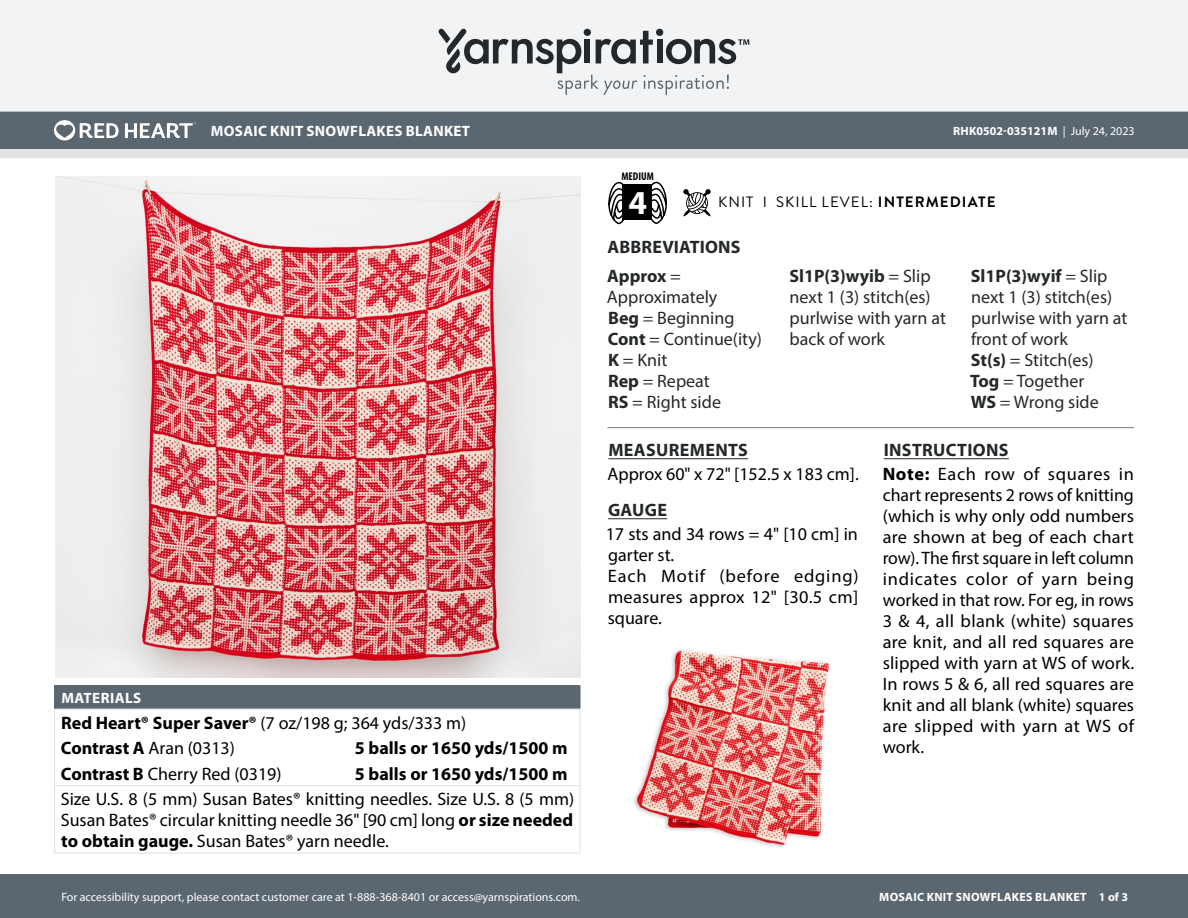
<style>
.page{position:relative;width:1188px;height:918px;background:#fff}
.page>*{position:absolute;margin:0;border:0;box-sizing:border-box;transform-origin:0 0}
.t1{font:700 33.6px "Myriad Pro";color:#fff}
.Body_-__Auto_Style_with_Keep_lines_toget{font:18px/21px "Myriad Pro";color:#000;text-align:justify}
.Abbreviations_-_With_auto_styling{font:18px/21px "Myriad Pro";color:#24282a}
.Materials_-_Needle___Supplies_Info{font:18px/21px "Myriad Pro";color:#000;text-align:justify}
.Body_-_NO_Automatic_styling{font:18px/21px "Myriad Pro";letter-spacing:.015em;color:#000}
.Material_-__Colors_information{font:18px "Myriad Pro";color:#000}
.Body_-_HEADERS_-_Underline{font:700 18px "Myriad Pro";letter-spacing:.02em;color:#24282a}
.Materials_-_Brand___Product_Info{font:18px "Myriad Pro";color:#000}
.Material_-__Colors_information-2{font:700 18px "Myriad Pro";color:#000}
.Materials_-__Header_in_dark_gray_box{font:700 15px "Myriad Pro";letter-spacing:.02em;color:#fff}
.Type_of_pattern___Skill_Level___XXXXXX{font:15px "Brandon Grotesque";letter-spacing:.07em;color:#000}
.t2{font:12px "Myriad Pro";color:#fff}
.t3{font:700 12px "Myriad Pro";letter-spacing:.02em;color:#fff}
.t4{font:700 12px "Myriad Pro";color:#fff}
.t5{font:700 condensed 11.25px "Myriad Pro";color:#000}
.s1{font-weight:700}
.s2{font-weight:400}
</style>
<div class="page">
<div style="left:0;top:875px;width:1188px;height:43px;background:#5a6670"></div>
<div style="left:0;top:149px;width:1188px;height:9px;background:#e4e3e3"></div>
<div style="left:0;top:111px;width:1188px;height:38px;background:#5a6670"></div>
<div style="left:0;top:0;width:1188px;height:112px;background:#f2f3f4"></div>
<svg style="left:438px;top:29px;width:311px;height:66px"></svg>
<svg style="left:683px;top:189px;width:28px;height:28px"></svg>
<svg style="left:608px;top:181px;width:18px;height:43px"></svg>
<svg style="left:649px;top:181px;width:18px;height:43px"></svg>
<div style="left:622px;top:185px;width:30px;height:35px;background:#000"></div>
<svg style="left:54px;top:120px;width:65px;height:20px"></svg>
<svg style="left:125px;top:122px;width:71px;height:16px"></svg>
<img style="left:634px;top:650px;width:196px;height:197px">
<img style="left:56px;top:177px;width:525px;height:501px">
<hr style="left:608px;top:458px;width:140px;height:1px;background:#24282a">
<hr style="left:608px;top:518px;width:59px;height:1px;background:#24282a">
<hr style="left:884px;top:458px;width:125px;height:1px;background:#24282a">
<hr style="left:608px;top:427px;width:526px;height:1px;background:#7d7d7d">
<div style="left:55px;top:686px;width:525px;height:23px;background:#5a6670"></div>
<svg style="left:580px;top:686px;width:1px;height:23px"></svg>
<hr style="left:54px;top:709px;width:295px;height:1px;background:#e4e3e3">
<hr style="left:349px;top:709px;width:232px;height:1px;background:#e4e3e3">
<hr style="left:579px;top:710px;width:2px;height:25px;background:#e4e3e3">
<svg style="left:54px;top:686px;width:1px;height:99px"></svg>
<hr style="left:579px;top:735px;width:2px;height:25px;background:#e4e3e3">
<hr style="left:579px;top:760px;width:2px;height:25px;background:#e4e3e3">
<hr style="left:54px;top:786px;width:1px;height:67px;background:#e4e3e3">
<hr style="left:54px;top:785px;width:295px;height:1px;background:#e4e3e3">
<hr style="left:349px;top:785px;width:232px;height:1px;background:#e4e3e3">
<hr style="left:579px;top:786px;width:2px;height:67px;background:#e4e3e3">
<hr style="left:54px;top:853px;width:295px;height:1px;background:#e4e3e3">
<hr style="left:349px;top:853px;width:232px;height:1px;background:#e4e3e3">
<p class="Materials_-__Header_in_dark_gray_box" style="left:211px;top:121px;width:261px">MOSAIC KNIT SNOWFLAKES BLANKET</p>
<p class="Materials_-__Header_in_dark_gray_box" style="left:61px;top:688px;width:81px">MATERIALS</p>
<p class="Materials_-_Brand___Product_Info" style="left:61px;top:711px;width:407px"><span class="s1">Red Heart® Super Saver®</span> (7 oz/198 g; 364 yds/333 m)</p>
<p class="Material_-__Colors_information" style="left:61px;top:737px;width:176px"><span class="s1">Contrast A</span> Aran (0313)</p>
<p class="Material_-__Colors_information-2" style="left:355px;top:736px;width:214px">5 balls or 1650 yds/1500 m</p>
<p class="Material_-__Colors_information" style="left:61px;top:762px;width:222px"><span class="s1">Contrast B</span> Cherry Red (0319)</p>
<p class="Material_-__Colors_information-2" style="left:355px;top:762px;width:214px">5 balls or 1650 yds/1500 m</p>
<p class="Materials_-_Needle___Supplies_Info" style="left:61px;top:788px;width:515px">Size U.S. 8 (5 mm) Susan Bates® knitting needles. Size U.S. 8 (5 mm)<br>Susan Bates® circular knitting needle 36" [90 cm] long <span class="s1">or size needed to obtain gauge.</span> Susan Bates® yarn needle.</p>
<p class="t2" style="left:61px;top:889px;width:520px">For accessibility support, please contact customer care at 1-888-368-8401 or access@yarnspirations.com.</p>
<p class="t5" style="left:621px;top:169px;width:34px">MEDIUM</p>
<h1 class="t1" style="left:629px;top:180px;width:20px">4</h1>
<p class="t4" style="left:953px;top:123px;width:183px">RHK0502-035121M <span class="s2">| July 24, 2023</span></p>
<p class="Type_of_pattern___Skill_Level___XXXXXX" style="left:718px;top:192px;width:279px">KNIT I SKILL LEVEL: <span class="s1">INTERMEDIATE</span></p>
<p class="Body_-_HEADERS_-_Underline" style="left:608px;top:235px;width:135px">ABBREVIATIONS</p>
<p class="Abbreviations_-_With_auto_styling" style="left:607px;top:265px;width:112px"><span class="s1">Approx</span> =<br>Approximately</p>
<p class="Abbreviations_-_With_auto_styling" style="left:608px;top:307px;width:128px"><span class="s1">Beg</span> = Beginning</p>
<p class="Abbreviations_-_With_auto_styling" style="left:608px;top:328px;width:156px"><span class="s1">Cont</span> = Continue(ity)</p>
<p class="Abbreviations_-_With_auto_styling" style="left:608px;top:349px;width:61px"><span class="s1">K</span> = Knit</p>
<p class="Abbreviations_-_With_auto_styling" style="left:608px;top:370px;width:103px"><span class="s1">Rep</span> = Repeat</p>
<p class="Abbreviations_-_With_auto_styling" style="left:608px;top:391px;width:114px"><span class="s1">RS</span> = Right side</p>
<p class="Abbreviations_-_With_auto_styling" style="left:789px;top:265px;width:158px"><span class="s1">Sl1P(3)wyib</span> = Slip next 1 (3) stitch(es) purlwise with yarn at back of work</p>
<p class="Abbreviations_-_With_auto_styling" style="left:971px;top:265px;width:158px"><span class="s1">Sl1P(3)wyif</span> = Slip next 1 (3) stitch(es) purlwise with yarn at front of work</p>
<p class="Abbreviations_-_With_auto_styling" style="left:971px;top:349px;width:124px"><span class="s1">St(s)</span> = Stitch(es)</p>
<p class="Abbreviations_-_With_auto_styling" style="left:970px;top:370px;width:116px"><span class="s1">Tog</span> = Together</p>
<p class="Abbreviations_-_With_auto_styling" style="left:971px;top:391px;width:129px"><span class="s1">WS</span> = Wrong side</p>
<p class="Body_-_HEADERS_-_Underline" style="left:608px;top:438px;width:141px">MEASUREMENTS</p>
<p class="Body_-__Auto_Style_with_Keep_lines_toget" style="left:608px;top:463px;width:253px">Approx 60" x 72" [152.5 x 183 cm].</p>
<p class="Body_-_HEADERS_-_Underline" style="left:608px;top:498px;width:61px">GAUGE</p>
<p class="Body_-_NO_Automatic_styling" style="left:606px;top:523px;width:254px">17 sts and 34 rows = 4" [10 cm] in garter st.</p>
<p class="Body_-_NO_Automatic_styling" style="left:608px;top:565px;width:253px;text-align:justify">Each Motif (before edging) measures approx 12" [30.5 cm] square.</p>
<p class="Body_-_HEADERS_-_Underline" style="left:884px;top:438px;width:126px">INSTRUCTIONS</p>
<p class="Body_-__Auto_Style_with_Keep_lines_toget" style="left:883px;top:463px;width:253px"><span class="s1">Note:</span> Each row of squares in chart represents 2 rows of knitting (which is why only odd numbers are shown at beg of each chart row). The first square in left column indicates color of yarn being worked in that row. For eg, in rows 3 &amp; 4, all blank (white) squares are knit, and all red squares are slipped with yarn at WS of work.<br>In rows 5 &amp; 6, all red squares are knit and all blank (white) squares are slipped with yarn at WS of work.</p>
<p class="t3" style="left:879px;top:889px;width:250px">MOSAIC KNIT SNOWFLAKES BLANKET 1 of 3</p>
</div>
